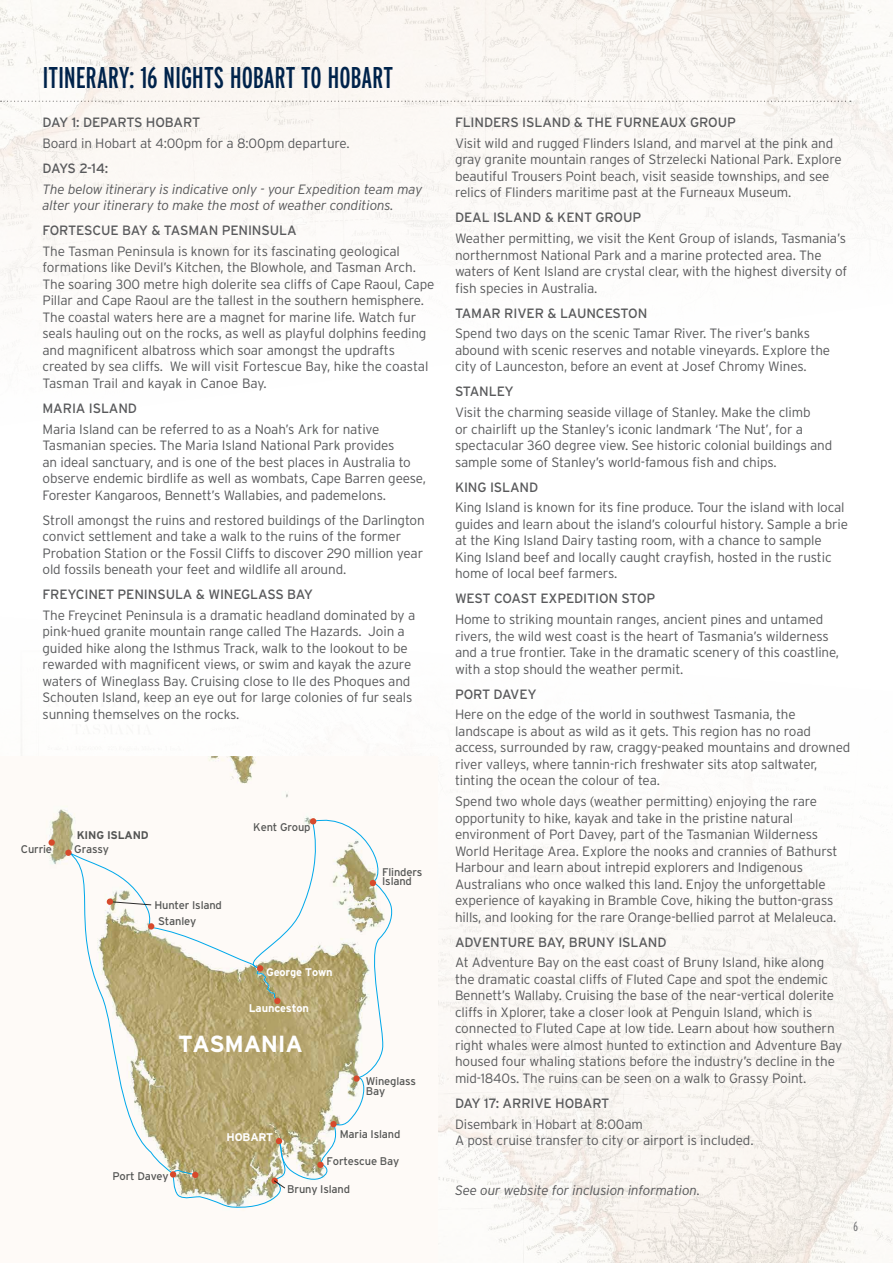
<style>
.page{position:relative;width:893px;height:1263px;background:#fff}
.page>*{position:absolute;margin:0;border:0;box-sizing:border-box;transform-origin:0 0}
.t1{font:extra-condensed 30px "Interstate";letter-spacing:-.005em;color:#00234b}
.t2{font:700 23.25px "Interstate";letter-spacing:-.015em;color:#fff}
.t3{font:300 13.5px/16.5px "Interstate";letter-spacing:-.01em;color:#58595b}
.t4{font:13.5px "Interstate";letter-spacing:-.01em;color:#58595b}
.t5{font:italic 300 13.5px/16.5px "Interstate";letter-spacing:-.01em;color:#58595b}
.t6{font:13.5px "Interstate";letter-spacing:-.035em;color:#58595b}
.t7{font:13.5px "Interstate";letter-spacing:-.03em;color:#58595b}
.t8{font:300 extra-condensed 13.5px "Interstate";color:#6d6e71}
.t9{font:11.1px/9.6px "Interstate";letter-spacing:-.015em;color:#545554}
.t10{font:700 11.1px "Interstate";letter-spacing:-.015em;color:#fff}
.t11{font:700 11.1px "Interstate";letter-spacing:-.015em;color:#545554}
</style>
<div class="page">
<img style="left:21px;top:738px;width:872px;height:525px">
<img style="left:0;top:0;width:893px;height:330px">
<svg style="left:1px;top:101px;width:850px;height:1px"></svg>
<svg style="left:691px;top:0;width:164px;height:95px"></svg>
<img style="left:21px;top:757px;width:417px;height:506px">
<svg style="left:59px;top:846px;width:111px;height:329px"></svg>
<svg style="left:65px;top:849px;width:7px;height:7px"></svg>
<svg style="left:48px;top:839px;width:7px;height:7px"></svg>
<svg style="left:147px;top:923px;width:8px;height:7px"></svg>
<svg style="left:106px;top:898px;width:45px;height:7px"></svg>
<svg style="left:170px;top:811px;width:224px;height:397px"></svg>
<h1 class="t1" style="left:43px;top:59px;width:352px">ITINERARY: 16 NIGHTS HOBART TO HOBART</h1>
<p class="t6" style="left:43px;top:114px;width:159px">DAY 1: DEPARTS HOBART</p>
<p class="t3" style="left:43px;top:135px;width:309px">Board in Hobart at 4:00pm for a 8:00pm departure.</p>
<p class="t4" style="left:43px;top:160px;width:67px">DAYS 2-14:</p>
<p class="t5" style="left:43px;top:181px;width:382px">The below itinerary is indicative only - your Expedition team may alter your itinerary to make the most of weather conditions.</p>
<p class="t4" style="left:43px;top:222px;width:256px">FORTESCUE BAY &amp; TASMAN PENINSULA</p>
<p class="t3" style="left:43px;top:243px;width:393px">The Tasman Peninsula is known for its fascinating geological formations like Devil’s Kitchen, the Blowhole, and Tasman Arch.<br>The soaring 300 metre high dolerite sea cliffs of Cape Raoul, Cape Pillar and Cape Raoul are the tallest in the southern hemisphere.<br>The coastal waters here are a magnet for marine life. Watch fur seals hauling out on the rocks, as well as playful dolphins feeding and magnificent albatross which soar amongst the updrafts created by sea cliffs. We will visit Fortescue Bay, hike the coastal Tasman Trail and kayak in Canoe Bay.</p>
<p class="t4" style="left:43px;top:400px;width:96px">MARIA ISLAND</p>
<p class="t3" style="left:43px;top:421px;width:385px">Maria Island can be referred to as a Noah’s Ark for native Tasmanian species. The Maria Island National Park provides<br>an ideal sanctuary, and is one of the best places in Australia to observe endemic birdlife as well as wombats, Cape Barren geese, Forester Kangaroos, Bennett’s Wallabies, and pademelons.</p>
<p class="t3" style="left:43px;top:512px;width:384px">Stroll amongst the ruins and restored buildings of the Darlington convict settlement and take a walk to the ruins of the former Probation Station or the Fossil Cliffs to discover 290 million year old fossils beneath your feet and wildlife all around.</p>
<p class="t4" style="left:43px;top:586px;width:272px">FREYCINET PENINSULA &amp; WINEGLASS BAY</p>
<p class="t3" style="left:43px;top:607px;width:374px">The Freycinet Peninsula is a dramatic headland dominated by a pink-hued granite mountain range called The Hazards. Join a guided hike along the Isthmus Track, walk to the lookout to be rewarded with magnificent views, or swim and kayak the azure waters of Wineglass Bay. Cruising close to Ile des Phoques and Schouten Island, keep an eye out for large colonies of fur seals sunning themselves on the rocks.</p>
<p class="t11" style="left:77px;top:829px;width:74px">KING ISLAND</p>
<p class="t9" style="left:21px;top:844px;width:33px">Currie</p>
<p class="t9" style="left:74px;top:844px;width:36px">Grassy</p>
<p class="t9" style="left:154px;top:900px;width:69px">Hunter Island</p>
<p class="t9" style="left:158px;top:916px;width:40px">Stanley</p>
<p class="t9" style="left:253px;top:822px;width:59px">Kent Group</p>
<p class="t10" style="left:266px;top:965px;width:68px">George Town</p>
<p class="t10" style="left:249px;top:1001px;width:62px">Launceston</p>
<h2 class="t2" style="left:178px;top:1029px;width:126px">TASMANIA</h2>
<p class="t9" style="left:382px;top:867px;width:42px">Flinders<br>Island</p>
<p class="t9" style="left:366px;top:1076px;width:52px">Wineglass<br>Bay</p>
<p class="t10" style="left:227px;top:1130px;width:48px">HOBART</p>
<p class="t9" style="left:340px;top:1129px;width:62px">Maria Island</p>
<p class="t9" style="left:112px;top:1171px;width:58px">Port Davey</p>
<p class="t9" style="left:327px;top:1156px;width:74px">Fortescue Bay</p>
<p class="t9" style="left:287px;top:1184px;width:64px">Bruny Island</p>
<p class="t4" style="left:455px;top:114px;width:282px">FLINDERS ISLAND &amp; THE FURNEAUX GROUP</p>
<p class="t3" style="left:455px;top:135px;width:388px">Visit wild and rugged Flinders Island, and marvel at the pink and gray granite mountain ranges of Strzelecki National Park. Explore beautiful Trousers Point beach, visit seaside townships, and see relics of Flinders maritime past at the Furneaux Museum.</p>
<p class="t4" style="left:455px;top:209px;width:188px">DEAL ISLAND &amp; KENT GROUP</p>
<p class="t3" style="left:455px;top:230px;width:394px">Weather permitting, we visit the Kent Group of islands, Tasmania’s northernmost National Park and a marine protected area. The waters of Kent Island are crystal clear, with the highest diversity of fish species in Australia.</p>
<p class="t4" style="left:455px;top:305px;width:194px">TAMAR RIVER &amp; LAUNCESTON</p>
<p class="t3" style="left:455px;top:325px;width:377px">Spend two days on the scenic Tamar River. The river’s banks abound with scenic reserves and notable vineyards. Explore the city of Launceston, before an event at Josef Chromy Wines.</p>
<p class="t4" style="left:455px;top:383px;width:60px">STANLEY</p>
<p class="t3" style="left:455px;top:404px;width:379px">Visit the charming seaside village of Stanley. Make the climb<br>or chairlift up the Stanley’s iconic landmark ‘The Nut’, for a spectacular 360 degree view. See historic colonial buildings and sample some of Stanley’s world-famous fish and chips.</p>
<p class="t4" style="left:455px;top:479px;width:85px">KING ISLAND</p>
<p class="t3" style="left:455px;top:499px;width:395px">King Island is known for its fine produce. Tour the island with local guides and learn about the island’s colourful history. Sample a brie at the King Island Dairy tasting room, with a chance to sample King Island beef and locally caught crayfish, hosted in the rustic home of local beef farmers.</p>
<p class="t4" style="left:455px;top:590px;width:202px">WEST COAST EXPEDITION STOP</p>
<p class="t3" style="left:455px;top:611px;width:386px">Home to striking mountain ranges, ancient pines and untamed rivers, the wild west coast is the heart of Tasmania’s wilderness and a true frontier. Take in the dramatic scenery of this coastline, with a stop should the weather permit.</p>
<p class="t7" style="left:455px;top:686px;width:83px">PORT DAVEY</p>
<p class="t3" style="left:455px;top:706px;width:397px">Here on the edge of the world in southwest Tasmania, the landscape is about as wild as it gets. This region has no road access, surrounded by raw, craggy-peaked mountains and drowned river valleys, where tannin-rich freshwater sits atop saltwater, tinting the ocean the colour of tea.</p>
<p class="t3" style="left:455px;top:793px;width:384px">Spend two whole days (weather permitting) enjoying the rare opportunity to hike, kayak and take in the pristine natural environment of Port Davey, part of the Tasmanian Wilderness World Heritage Area. Explore the nooks and crannies of Bathurst Harbour and learn about intrepid explorers and Indigenous Australians who once walked this land. Enjoy the unforgettable experience of kayaking in Bramble Cove, hiking the button-grass hills, and looking for the rare Orange-bellied parrot at Melaleuca.</p>
<p class="t4" style="left:455px;top:934px;width:213px">ADVENTURE BAY, BRUNY ISLAND</p>
<p class="t3" style="left:455px;top:954px;width:389px">At Adventure Bay on the east coast of Bruny Island, hike along the dramatic coastal cliffs of Fluted Cape and spot the endemic Bennett’s Wallaby. Cruising the base of the near-vertical dolerite cliffs in Xplorer, take a closer look at Penguin Island, which is connected to Fluted Cape at low tide. Learn about how southern right whales were almost hunted to extinction and Adventure Bay housed four whaling stations before the industry’s decline in the mid-1840s. The ruins can be seen on a walk to Grassy Point.</p>
<p class="t4" style="left:455px;top:1095px;width:156px">DAY 17: ARRIVE HOBART</p>
<p class="t3" style="left:455px;top:1115px;width:300px">Disembark in Hobart at 8:00am<br>A post cruise transfer to city or airport is included.</p>
<p class="t5" style="left:455px;top:1182px;width:247px">See our website for inclusion information.</p>
<p class="t8" style="left:853px;top:1218px;width:6px">6</p>
</div>
